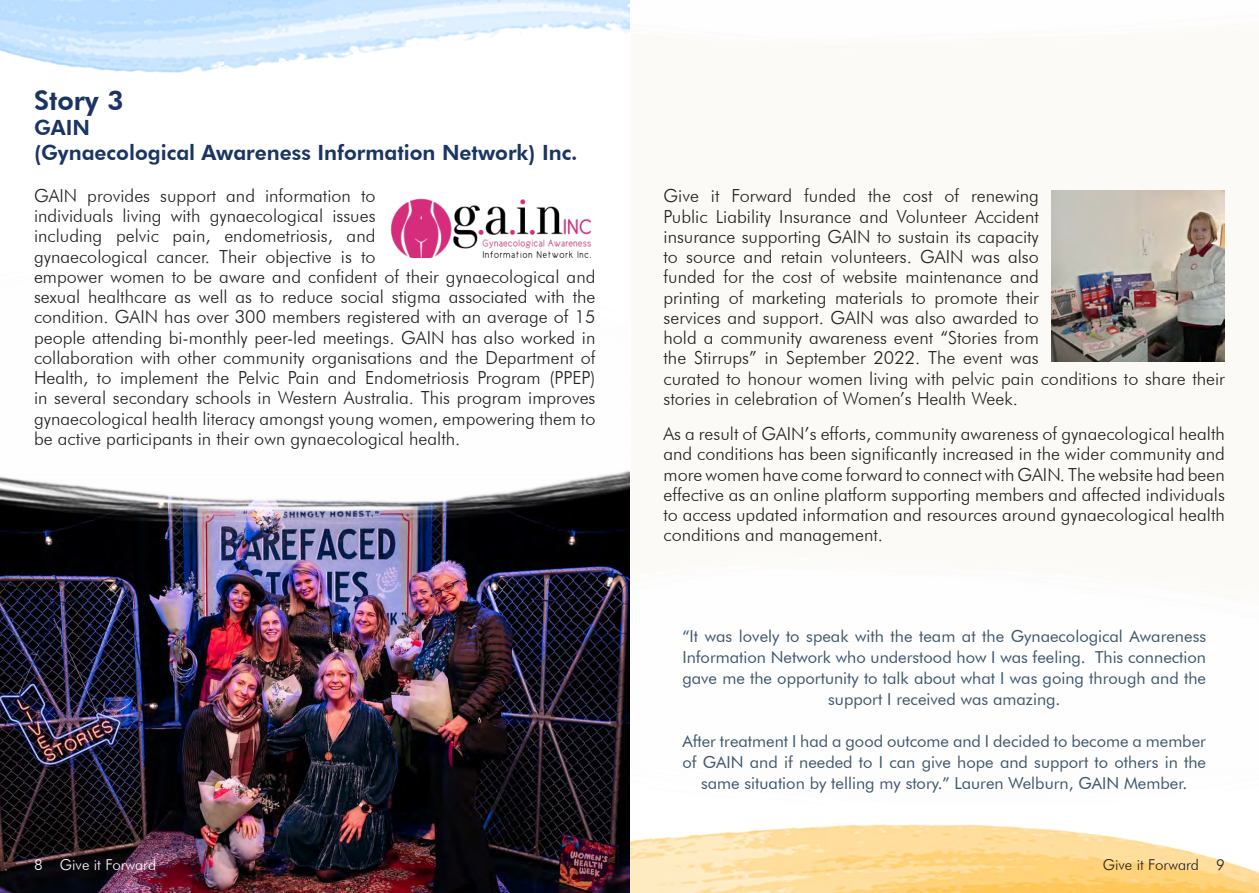
<style>
.page{position:relative;width:1259px;height:893px;background:#fff}
.page>*{position:absolute;margin:0;border:0;box-sizing:border-box;transform-origin:0 0}
.t1{font:800 27px "Futura BT";color:#1a3564}
.t2{font:800 21px "Futura BT";color:#1a3564}
.t3{font:300 18px/20.2px "Futura BT";color:#231f20}
.t4{font:16.5px/21px "Futura BT";color:#3e566c;text-align:center}
.t5{font:300 15px "Futura BT";color:#fff}
.t6{font:300 15px "Futura BT";color:#231f20}
</style>
<div class="page">
<div style="left:631px;top:0;width:628px;height:671px;background:#fcfaf6"></div>
<img style="left:0;top:525px;width:629px;height:368px">
<img style="left:0;top:470px;width:629px;height:55px">
<img style="left:0;top:0;width:629px;height:73px">
<img style="left:631px;top:824px;width:628px;height:69px">
<img style="left:390px;top:198px;width:202px;height:60px">
<img style="left:1051px;top:191px;width:174px;height:171px">
<p class="t1" style="left:34px;top:84px;width:91px">Story 3</p>
<p class="t2" style="left:34px;top:115px;width:58px">GAIN</p>
<p class="t2" style="left:34px;top:140px;width:545px">(Gynaecological Awareness Information Network) Inc.</p>
<p class="t3" style="left:34px;top:185px;width:563px">GAIN provides support and information to<br>individuals living with gynaecological issues<br>including pelvic pain, endometriosis, and<br>gynaecological cancer. Their objective is to<br>empower women to be aware and confident of their gynaecological and sexual healthcare as well as to reduce social stigma associated with the condition. GAIN has over 300 members registered with an average of 15 people attending bi-monthly peer-led meetings. GAIN has also worked in collaboration with other community organisations and the Department of Health, to implement the Pelvic Pain and Endometriosis Program (PPEP) in several secondary schools in Western Australia. This program improves gynaecological health literacy amongst young women, empowering them to be active participants in their own gynaecological health.</p>
<p class="t3" style="left:663px;top:186px;width:563px">Give it Forward funded the cost of renewing<br>Public Liability Insurance and Volunteer Accident<br>insurance supporting GAIN to sustain its capacity<br>to source and retain volunteers. GAIN was also<br>funded for the cost of website maintenance and<br>printing of marketing materials to promote their<br>services and support. GAIN was also awarded to<br>hold a community awareness event “Stories from<br>the Stirrups” in September 2022. The event was<br>curated to honour women living with pelvic pain conditions to share their stories in celebration of Women’s Health Week.</p>
<p class="t3" style="left:663px;top:423px;width:563px;text-align:justify">As a result of GAIN’s efforts, community awareness of gynaecological health and conditions has been significantly increased in the wider community and more women have come forward to connect with GAIN. The website had been effective as an online platform supporting members and affected individuals to access updated information and resources around gynaecological health conditions and management.</p>
<p class="t5" style="left:34px;top:856px;width:124px">8 Give it Forward</p>
<p class="t4" style="left:682px;top:625px;width:525px">“It was lovely to speak with the team at the Gynaecological Awareness Information Network who understood how I was feeling. This connection gave me the opportunity to talk about what I was going through and the support I received was amazing.</p>
<p class="t4" style="left:682px;top:730px;width:525px">After treatment I had a good outcome and I decided to become a member of GAIN and if needed to I can give hope and support to others in the same situation by telling my story.” Lauren Welburn, GAIN Member.</p>
<p class="t6" style="left:1103px;top:856px;width:124px">Give it Forward 9</p>
</div>
